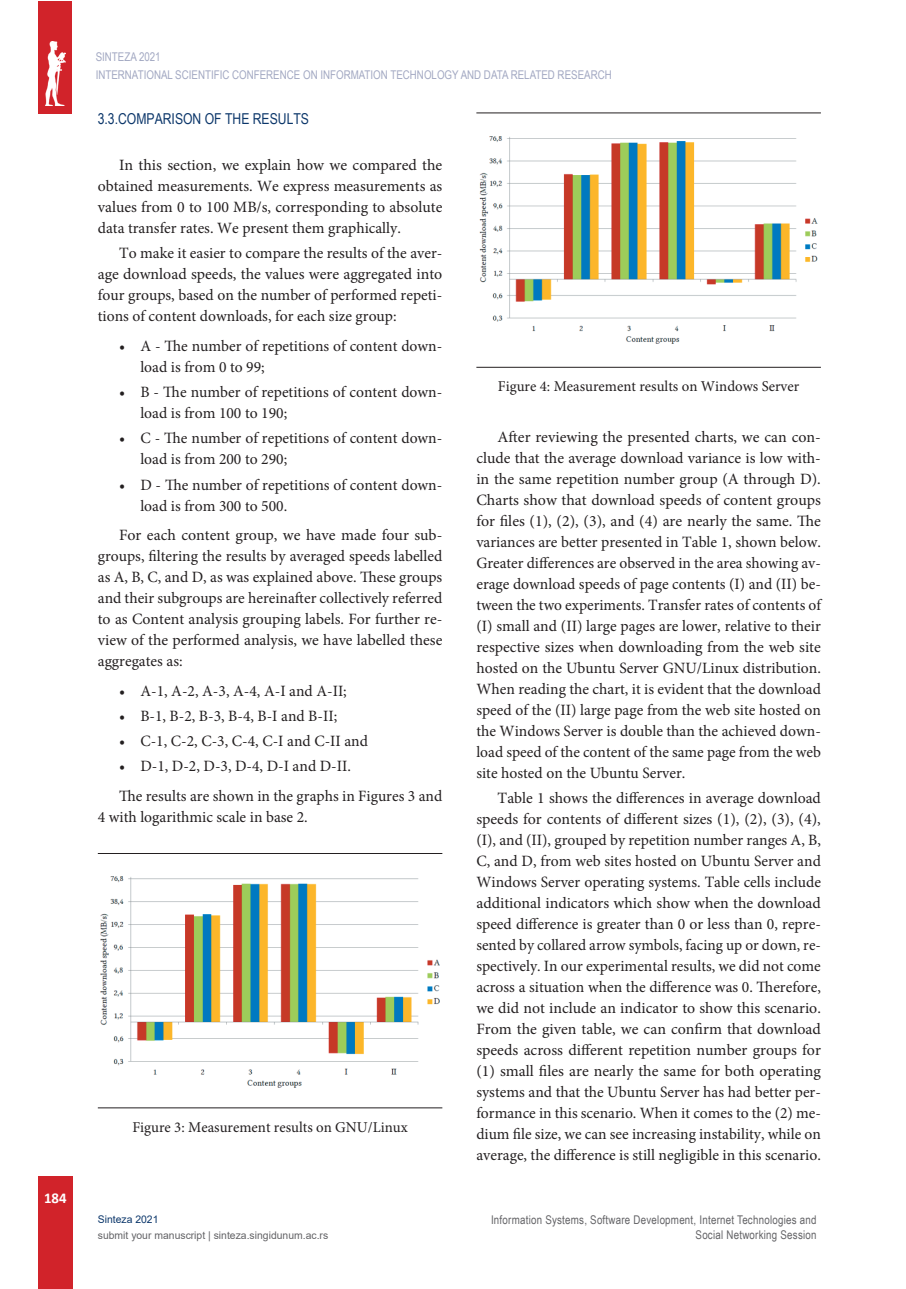
<style>
.page{position:relative;width:906px;height:1289px;background:#fff}
.page>*{position:absolute;margin:0;border:0;box-sizing:border-box;transform-origin:0 0}
.t1{font:15.75px/21px "Minion Pro";color:#231f20;text-align:justify}
.t2{font:15px "Minion Pro";color:#231f20}
.t3{font:15px "Arial Narrow";color:#0b366a}
.t4{font:700 15px "Calibri";color:#fff}
.t5{font:12px/18px "Arial Narrow";color:#a2a8c2}
.t6{font:12px/14.4px "Arial Narrow";letter-spacing:.02em;color:#636366;text-align:right}
.t7{font:10.5px "Arial";color:#636366}
.t8{font:10.5px "Arial";color:#0b366a}
</style>
<div class="page">
<div style="left:38px;top:1176px;width:34px;height:112px;background:#d1232a"></div>
<div style="left:39px;top:1px;width:33px;height:113px;background:#d1232a"></div>
<img style="left:45px;top:41px;width:20px;height:64px">
<hr style="left:98px;top:853px;width:344px;height:1px;background:#231f20">
<hr style="left:98px;top:1107px;width:344px;height:1px;background:#231f20">
<img style="left:101px;top:876px;width:338px;height:211px">
<hr style="left:476px;top:113px;width:345px;height:1px;background:#231f20">
<hr style="left:476px;top:367px;width:345px;height:1px;background:#231f20">
<img style="left:479px;top:137px;width:339px;height:206px">
<p class="t4" style="left:44px;top:1186px;width:24px">184</p>
<p class="t5" style="left:96px;top:48px;width:517px">SINTEZA 2021<br>INTERNATIONAL SCIENTIFIC CONFERENCE ON INFORMATION TECHNOLOGY AND DATA RELATED RESEARCH</p>
<p class="t3" style="left:98px;top:107px;width:213px">3.3.COMPARISON OF THE RESULTS</p>
<p class="t1" style="left:98px;top:154px;width:346px;text-indent:21px">In this section, we explain how we compared the obtained measurements. We express measurements as values from 0 to 100 MB/s, corresponding to absolute data transfer rates. We present them graphically.</p>
<p class="t1" style="left:98px;top:243px;width:346px;text-indent:21px">To make it easier to compare the results of the aver&shy;age download speeds, the values were aggregated into four groups, based on the number of performed repeti&shy;tions of content downloads, for each size group:</p>
<p class="t1" style="left:140px;top:335px;width:303px;text-indent:-21px">• A - The number of repetitions of content down&shy;load is from 0 to 99;</p>
<p class="t1" style="left:140px;top:381px;width:303px;text-indent:-21px">• B - The number of repetitions of content down&shy;load is from 100 to 190;</p>
<p class="t1" style="left:140px;top:428px;width:303px;text-indent:-21px">• C - The number of repetitions of content down&shy;load is from 200 to 290;</p>
<p class="t1" style="left:140px;top:474px;width:303px;text-indent:-21px">• D - The number of repetitions of content down&shy;load is from 300 to 500.</p>
<p class="t1" style="left:98px;top:524px;width:346px;text-indent:21px">For each content group, we have made four sub&shy;groups, filtering the results by averaged speeds labelled as A, B, C, and D, as was explained above. These groups and their subgroups are hereinafter collectively referred to as Content analysis grouping labels. For further re&shy;view of the performed analysis, we have labelled these aggregates as:</p>
<p class="t1" style="left:119px;top:680px;width:229px">• A-1, A-2, A-3, A-4, A-I and A-II;</p>
<p class="t1" style="left:119px;top:705px;width:220px">• B-1, B-2, B-3, B-4, B-I and B-II;</p>
<p class="t1" style="left:119px;top:730px;width:250px">• C-1, C-2, C-3, C-4, C-I and C-II and</p>
<p class="t1" style="left:119px;top:751px;width:325px;line-height:29.5px">• D-1, D-2, D-3, D-4, D-I and D-II.<br>The results are shown in the graphs in Figures 3 and</p>
<p class="t1" style="left:98px;top:806px;width:211px">4 with logarithmic scale in base 2.</p>
<p class="t2" style="left:498px;top:376px;width:303px">Figure 4: Measurement results on Windows Server</p>
<p class="t1" style="left:476px;top:426px;width:346px;text-indent:21px">After reviewing the presented charts, we can con&shy;clude that the average download variance is low with&shy;in the same repetition number group (A through D).<br>Charts show that download speeds of content groups for files (1), (2), (3), and (4) are nearly the same. The variances are better presented in Table 1, shown below.<br>Greater differences are observed in the area showing av&shy;erage download speeds of page contents (I) and (II) be&shy;tween the two experiments. Transfer rates of contents of (I) small and (II) large pages are lower, relative to their respective sizes when downloading from the web site hosted on the Ubuntu Server GNU/Linux distribution.<br>When reading the chart, it is evident that the download speed of the (II) large page from the web site hosted on the Windows Server is double than the achieved down&shy;load speed of the content of the same page from the web site hosted on the Ubuntu Server.</p>
<p class="t1" style="left:476px;top:787px;width:346px;text-indent:21px">Table 1 shows the differences in average download speeds for contents of different sizes (1), (2), (3), (4), (I), and (II), grouped by repetition number ranges A, B, C, and D, from web sites hosted on Ubuntu Server and Windows Server operating systems. Table cells include additional indicators which show when the download speed difference is greater than 0 or less than 0, repre&shy;sented by collared arrow symbols, facing up or down, re&shy;spectively. In our experimental results, we did not come across a situation when the difference was 0. Therefore, we did not include an indicator to show this scenario.<br>From the given table, we can confirm that download speeds across different repetition number groups for (1) small files are nearly the same for both operating systems and that the Ubuntu Server has had better per&shy;formance in this scenario. When it comes to the (2) me&shy;dium file size, we can see increasing instability, while on average, the difference is still negligible in this scenario.</p>
<p class="t2" style="left:132px;top:1116px;width:277px">Figure 3: Measurement results on GNU/Linux</p>
<p class="t8" style="left:98px;top:1211px;width:62px">Sinteza 2021</p>
<p class="t7" style="left:98px;top:1228px;width:232px">submit your manuscript | sinteza.singidunum.ac.rs</p>
<p class="t6" style="left:491px;top:1212px;width:327px">Information Systems, Software Development, Internet Technologies and<br>Social Networking Session</p>
</div>
